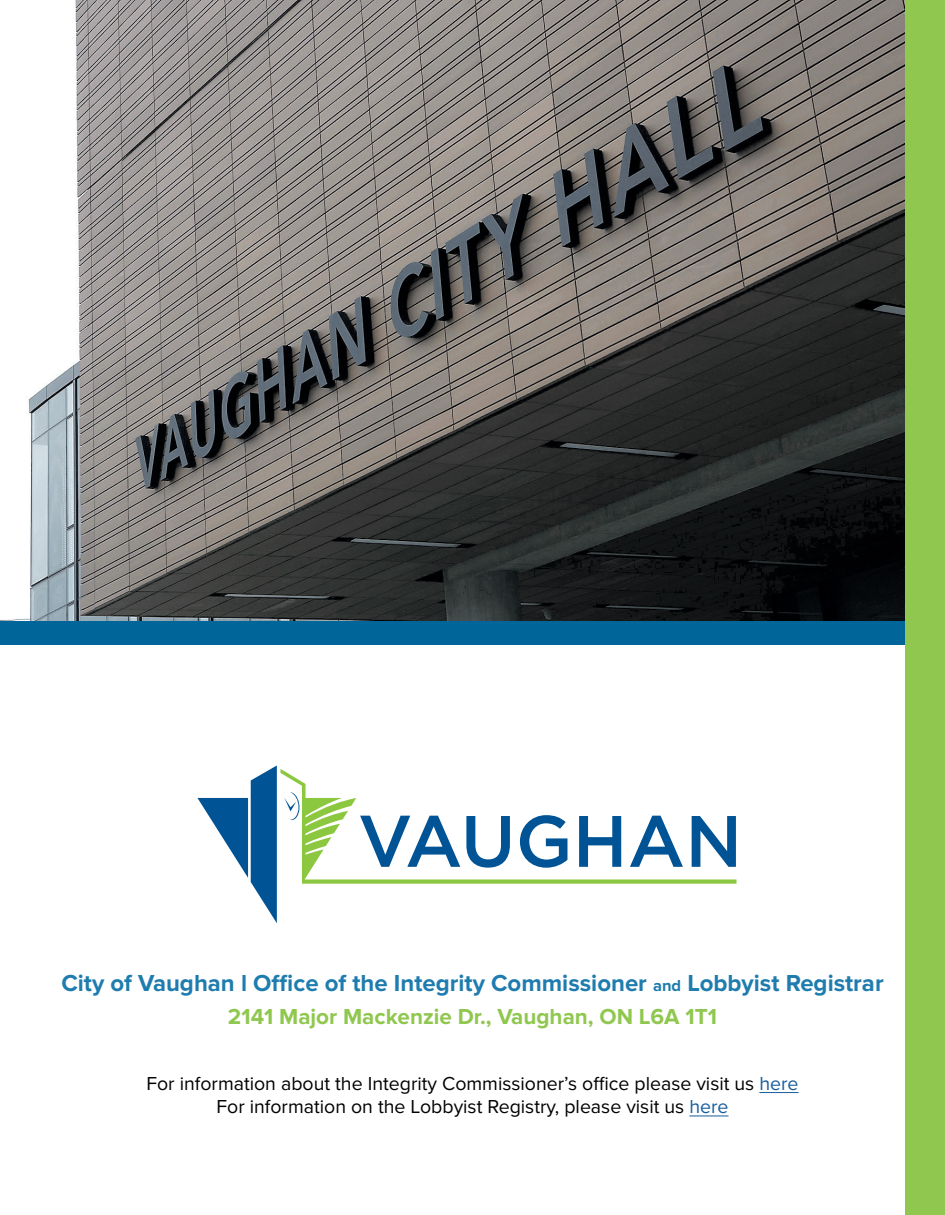
<style>
.page{position:relative;width:945px;height:1215px;background:#fff}
.page>*{position:absolute;margin:0;border:0;box-sizing:border-box;transform-origin:0 0}
._02__SubHead{font:700 24px "Proxima Nova";color:#1e7cae}
._02__SubHead-2{font:700 22.5px "Proxima Nova";color:#8fc74f}
._03__Body_Text{font:19.5px "Proxima Nova";color:#000}
.s1{font-size:16.5px}
.s2{color:#175d9e}
</style>
<div class="page">
<hr style="left:759px;top:1092px;width:40px;height:1px;background:#175d9e">
<hr style="left:689px;top:1116px;width:40px;height:1px;background:#175d9e">
<img style="left:0;top:0;width:905px;height:621px">
<div style="left:0;top:621px;width:945px;height:24px;background:#069"></div>
<div style="left:905px;top:0;width:40px;height:1215px;background:#8fc74f"></div>
<svg style="left:197px;top:765px;width:80px;height:158px"></svg>
<svg style="left:281px;top:769px;width:455px;height:115px"></svg>
<p class="_02__SubHead" style="left:61px;top:969px;width:824px">City of Vaughan l Office of the Integrity Commissioner <span class="s1">and</span> Lobbyist Registrar</p>
<p class="_02__SubHead-2" style="left:228px;top:1004px;width:491px">2141 Major Mackenzie Dr., Vaughan, ON L6A 1T1</p>
<p class="_03__Body_Text" style="left:146px;top:1072px;width:654px">For information about the Integrity Commissioner’s office please visit us <span class="s2">here</span></p>
<p class="_03__Body_Text" style="left:216px;top:1096px;width:514px">For information on the Lobbyist Registry, please visit us <span class="s2">here</span></p>
</div>
